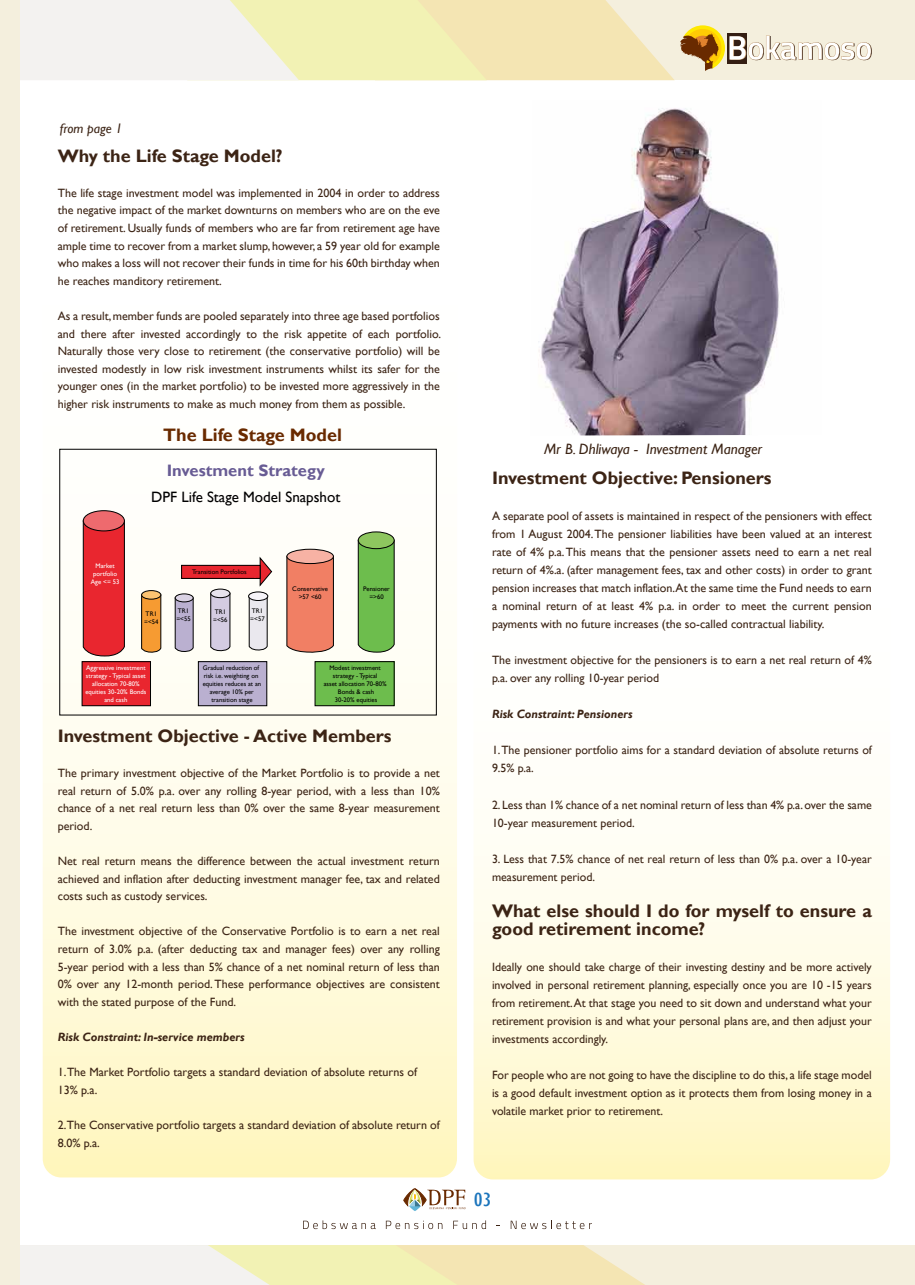
<style>
.page{position:relative;width:915px;height:1285px;background:#fff}
.page>*{position:absolute;margin:0;border:0;box-sizing:border-box;transform-origin:0 0}
.t1{font:condensed 19.5px "Gill Sans";color:#1c75bc;scale:1.25 1}
.t2{font:700 18.15px/18px "Gill Sans";color:#3c2415}
.t3{font:700 18px "Gill Sans";color:#3c2415}
.t4{font:700 18px "Gill Sans";color:#692a00}
.t5{font:700 16.5px "Gill Sans";color:#685c94}
.t6{font:italic 15px "Gill Sans";color:#3c2415}
.t7{font:15px "Gill Sans";color:#000}
.t8{font:italic 13.5px "Gill Sans";color:#3c2415}
.t9{font:12px/17.5px "Gill Sans";color:#3c2415;text-align:justify}
.t10{font:italic 700 12px "Gill Sans";color:#3c2415}
.t11{font:6.6px/7.9px "Gill Sans";color:#000;text-align:center}
.t12{font:6.6px/7.9px "Gill Sans";color:#fff;text-align:center}
</style>
<div class="page">
<svg style="left:473px;top:845px;width:416px;height:334px"></svg>
<svg style="left:43px;top:448px;width:414px;height:729px"></svg>
<img style="left:538px;top:108px;width:241px;height:327px">
<div style="left:0;top:0;width:914px;height:80px;background:#f4efdd"></div>
<div style="left:0;top:1244px;width:914px;height:40px;background:#f4efdd"></div>
<svg style="left:20px;top:1244px;width:654px;height:40px;background:#f3eecc"></svg>
<svg style="left:403px;top:1188px;width:62px;height:22px"></svg>
<svg style="left:303px;top:1220px;width:72px;height:8px"></svg>
<svg style="left:386px;top:1220px;width:56px;height:8px"></svg>
<svg style="left:453px;top:1220px;width:33px;height:8px"></svg>
<svg style="left:510px;top:1220px;width:81px;height:8px"></svg>
<svg style="left:20px;top:0;width:851px;height:80px"></svg>
<div style="left:0;top:0;width:19px;height:1284px;background:#f4efdd"></div>
<svg style="left:82px;top:520px;width:43px;height:137px;background:#dc2d35"></svg>
<div style="left:83px;top:510px;width:41px;height:21px;background:#ee6a6e;border-radius:50%"></div>
<div style="left:83px;top:510px;width:42px;height:21px;border:1px solid #000;border-radius:50%"></div>
<svg style="left:248px;top:597px;width:20px;height:53px"></svg>
<svg style="left:174px;top:597px;width:20px;height:55px"></svg>
<div style="left:175px;top:593px;width:18px;height:8px;background:#dad2e4;border-radius:50%"></div>
<div style="left:175px;top:593px;width:18px;height:9px;border:1px solid #000;border-radius:50%"></div>
<svg style="left:357px;top:539px;width:38px;height:114px;background:#6db350"></svg>
<div style="left:358px;top:532px;width:36px;height:16px;background:#8ec65f;border-radius:50%"></div>
<div style="left:358px;top:531px;width:36px;height:18px;border:1px solid #000;border-radius:50%"></div>
<svg style="left:286px;top:558px;width:48px;height:95px;background:#e37b62"></svg>
<div style="left:287px;top:549px;width:46px;height:14px;background:#f7b2a4;border-radius:50%"></div>
<div style="left:286px;top:548px;width:48px;height:16px;border:1px solid #000;border-radius:50%"></div>
<div style="left:248px;top:592px;width:20px;height:8px;background:#f6f4f8;border-radius:50%"></div>
<div style="left:248px;top:591px;width:20px;height:9px;border:1px solid #000;border-radius:50%"></div>
<svg style="left:210px;top:595px;width:20px;height:56px"></svg>
<div style="left:211px;top:589px;width:19px;height:8px;background:#e7e3ed;border-radius:50%"></div>
<div style="left:210px;top:588px;width:20px;height:10px;border:1px solid #000;border-radius:50%"></div>
<svg style="left:141px;top:596px;width:20px;height:56px"></svg>
<div style="left:141px;top:590px;width:20px;height:9px;background:#fcc372;border-radius:50%"></div>
<div style="left:141px;top:590px;width:20px;height:9px;border:1px solid #000;border-radius:50%"></div>
<div style="left:181px;top:565px;width:79px;height:13px;background:#e9262f"></div>
<div style="left:181px;top:565px;width:79px;height:13px;border:1px solid #000"></div>
<div style="left:82px;top:661px;width:68px;height:44px;background:#e9262f"></div>
<div style="left:82px;top:661px;width:69px;height:45px;border:1px solid #000"></div>
<div style="left:198px;top:661px;width:69px;height:44px;background:#bab0d0"></div>
<div style="left:198px;top:661px;width:69px;height:45px;border:1px solid #000"></div>
<div style="left:315px;top:661px;width:79px;height:44px;background:#6dbd4d"></div>
<div style="left:314px;top:661px;width:80px;height:45px;border:1px solid #000"></div>
<svg style="left:254px;top:557px;width:18px;height:30px"></svg>
<p class="t8" style="left:60px;top:121px;width:64px">from page 1</p>
<h3 class="t3" style="left:58px;top:145px;width:226px">Why the Life Stage Model?</h3>
<p class="t9" style="left:58px;top:184px;width:383px">The life stage investment model was implemented in 2004 in order to address the negative impact of the market downturns on members who are on the eve of retirement. Usually funds of members who are far from retirement age have ample time to recover from a market slump, however, a 59 year old for example who makes a loss will not recover their funds in time for his 60th birthday when he reaches manditory retirement.</p>
<p class="t9" style="left:58px;top:307px;width:384px">As a result, member funds are pooled separately into three age based portfolios and there after invested accordingly to the risk appetite of each portfolio.<br>Naturally those very close to retirement (the conservative portfolio) will be invested modestly in low risk investment instruments whilst its safer for the younger ones (in the market portfolio) to be invested more aggressively in the higher risk instruments to make as much money from them as possible.</p>
<h3 class="t4" style="left:163px;top:424px;width:180px">The Life Stage Model</h3>
<p class="t12" style="left:91px;top:561px;width:30px">Market portfolio<br>Age &lt;= 53</p>
<h3 class="t5" style="left:167px;top:460px;width:159px">Investment Strategy</h3>
<p class="t7" style="left:151px;top:488px;width:190px">DPF Life Stage Model Snapshot</p>
<p class="t11" style="left:192px;top:568px;width:56px">Transition Portfolios</p>
<p class="t11" style="left:144px;top:609px;width:16px;text-align:left">TR1 =&lt;54</p>
<p class="t11" style="left:176px;top:606px;width:16px;text-align:left">TR1 =&lt;55</p>
<p class="t11" style="left:213px;top:608px;width:16px;text-align:left">TR1 =&lt;56</p>
<p class="t11" style="left:250px;top:606px;width:16px;text-align:left">TR1 =&lt;57</p>
<p class="t11" style="left:292px;top:584px;width:37px">Conservative &gt;57 &lt;60</p>
<p class="t11" style="left:363px;top:584px;width:28px">Pensioner =&gt;60</p>
<p class="t12" style="left:85px;top:663px;width:62px">Aggressive investment strategy - Typical asset allocation 70-80% equities 30-20% Bonds and cash</p>
<p class="t11" style="left:202px;top:663px;width:60px">Gradual reduction of risk i.e. weighting on equities reduces at an average 10% per transition stage</p>
<p class="t11" style="left:323px;top:663px;width:64px">Modest investment strategy - Typical<br>asset allocation 70-80%<br>Bonds &amp; cash<br>30-20% equities</p>
<h3 class="t3" style="left:58px;top:725px;width:335px">Investment Objective - Active Members</h3>
<p class="t9" style="left:58px;top:764px;width:383px">The primary investment objective of the Market Portfolio is to provide a net real return of 5.0% p.a. over any rolling 8-year period, with a less than 10% chance of a net real return less than 0% over the same 8-year measurement period.</p>
<p class="t9" style="left:58px;top:852px;width:383px">Net real return means the difference between the actual investment return achieved and inflation after deducting investment manager fee, tax and related costs such as custody services.</p>
<p class="t9" style="left:58px;top:922px;width:383px">The investment objective of the Conservative Portfolio is to earn a net real return of 3.0% p.a. (after deducting tax and manager fees) over any rolling 5-year period with a less than 5% chance of a net nominal return of less than 0% over any 12-month period. These performance objectives are consistent with the stated purpose of the Fund.</p>
<p class="t10" style="left:58px;top:1029px;width:188px">Risk Constraint: In-service members</p>
<p class="t9" style="left:58px;top:1063px;width:360px">1.The Market Portfolio targets a standard deviation of absolute returns of<br>13% p.a.</p>
<p class="t9" style="left:58px;top:1116px;width:383px">2.The Conservative portfolio targets a standard deviation of absolute return of<br>8.0% p.a.</p>
<p class="t6" style="left:544px;top:440px;width:220px">Mr B. Dhliwaya - Investment Manager</p>
<h3 class="t3" style="left:492px;top:467px;width:281px">Investment Objective: Pensioners</h3>
<p class="t9" style="left:492px;top:507px;width:381px;line-height:18px">A separate pool of assets is maintained in respect of the pensioners with effect from 1 August 2004. The pensioner liabilities have been valued at an interest rate of 4% p.a. This means that the pensioner assets need to earn a net real return of 4%.a. (after management fees, tax and other costs) in order to grant pension increases that match inflation.At the same time the Fund needs to earn a nominal return of at least 4% p.a. in order to meet the current pension payments with no future increases (the so-called contractual liability.</p>
<p class="t9" style="left:492px;top:651px;width:381px;line-height:18px">The investment objective for the pensioners is to earn a net real return of 4% p.a. over any rolling 10-year period</p>
<p class="t10" style="left:492px;top:707px;width:142px">Risk Constraint: Pensioners</p>
<p class="t9" style="left:492px;top:741px;width:381px;line-height:18px">1. The pensioner portfolio aims for a standard deviation of absolute returns of<br>9.5% p.a.</p>
<p class="t9" style="left:492px;top:795px;width:381px;line-height:18px">2. Less than 1% chance of a net nominal return of less than 4% p.a. over the same<br>10-year measurement period.</p>
<p class="t9" style="left:492px;top:849px;width:381px;line-height:18px">3. Less that 7.5% chance of net real return of less than 0% p.a. over a 10-year measurement period.</p>
<h2 class="t2" style="left:492px;top:901px;width:381px">What else should I do for myself to ensure a good retirement income?</h2>
<p class="t9" style="left:492px;top:957px;width:381px;line-height:18px">Ideally one should take charge of their investing destiny and be more actively involved in personal retirement planning, especially once you are 10 -15 years from retirement. At that stage you need to sit down and understand what your retirement provision is and what your personal plans are, and then adjust your investments accordingly.</p>
<p class="t9" style="left:492px;top:1066px;width:381px;line-height:18px">For people who are not going to have the discipline to do this, a life stage model is a good default investment option as it protects them from losing money in a volatile market prior to retirement.</p>
<h1 class="t1" style="left:473px;top:1187px;width:16px">03</h1>
</div>
